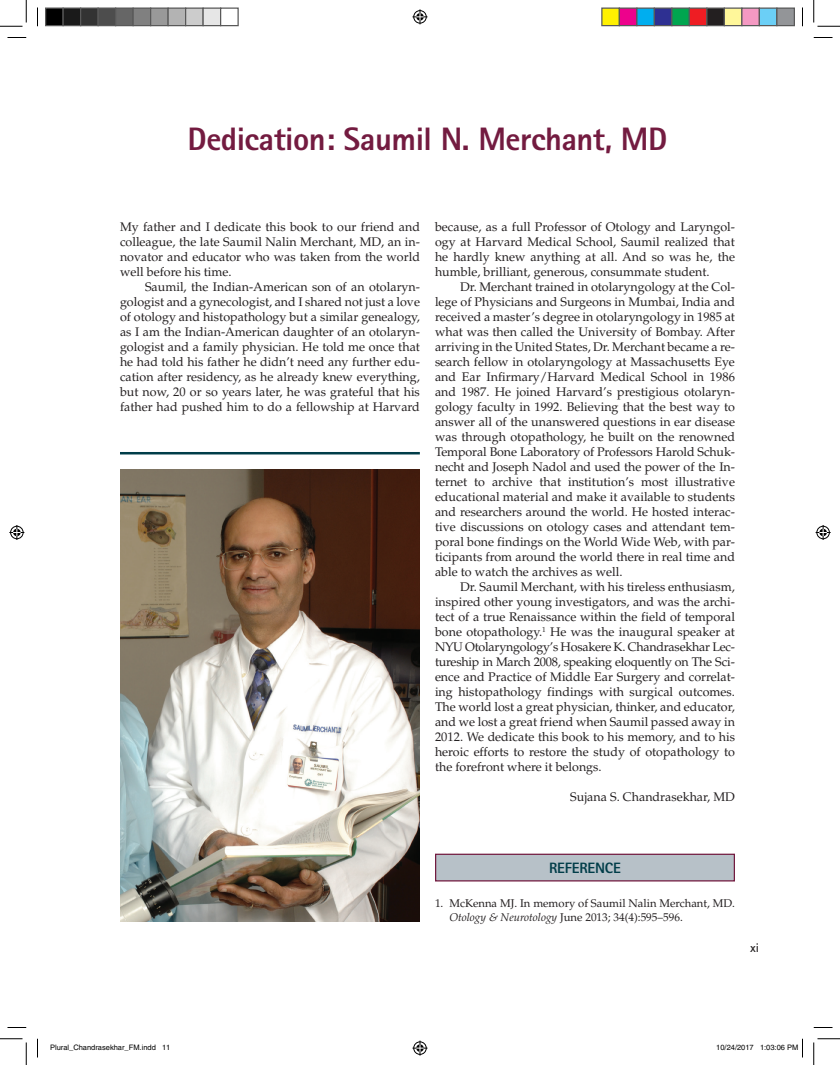
<style>
.page{position:relative;width:840px;height:1065px;background:#fff}
.page>*{position:absolute;margin:0;border:0;box-sizing:border-box;transform-origin:0 0}
.ctfm{font:800 32.5px "Rotis Sans Serif Std";letter-spacing:-.015em;color:#731b40}
.t1{font:800 15px "Rotis Sans Serif Std";letter-spacing:-.015em;color:#013d49}
.para2{font:12.5px/15px "Palatino";color:#231f20;text-align:justify}
.para1{font:12.5px/15px "Palatino";color:#231f20;text-align:justify}
.t2{font:700 12.5px "Rotis Sans Serif Std";color:#231f20}
.rt{font:11.25px/13.8px "Palatino";color:#231f20}
.t3{font:7.5px "Helvetica";color:#000}
.s1{font-style:italic}
</style>
<div class="page">
<div style="left:436px;top:854px;width:298px;height:27px;background:#b7c1c8"></div>
<div style="left:435px;top:854px;width:300px;height:28px;border:1px solid #731b40"></div>
<img style="left:120px;top:470px;width:300px;height:451px">
<hr style="left:120px;top:452px;width:300px;height:2px;background:#013d49">
<svg style="left:8px;top:37px;width:18px;height:1px"></svg>
<svg style="left:814px;top:37px;width:18px;height:1px"></svg>
<svg style="left:8px;top:1027px;width:18px;height:1px"></svg>
<svg style="left:814px;top:1027px;width:18px;height:1px"></svg>
<svg style="left:37px;top:8px;width:1px;height:18px"></svg>
<svg style="left:37px;top:1039px;width:1px;height:19px"></svg>
<svg style="left:802px;top:8px;width:1px;height:18px"></svg>
<svg style="left:0;top:0;width:27px;height:27px"></svg>
<svg style="left:0;top:1039px;width:27px;height:26px"></svg>
<svg style="left:814px;top:0;width:26px;height:27px"></svg>
<svg style="left:814px;top:1039px;width:26px;height:26px"></svg>
<svg style="left:412px;top:9px;width:16px;height:15px"></svg>
<svg style="left:412px;top:1041px;width:16px;height:15px"></svg>
<svg style="left:9px;top:525px;width:15px;height:15px"></svg>
<svg style="left:816px;top:525px;width:15px;height:15px"></svg>
<div style="left:46px;top:8px;width:17px;height:18px;background:#000"></div>
<div style="left:45px;top:8px;width:19px;height:18px;border:1px solid #595959"></div>
<div style="left:63px;top:8px;width:18px;height:18px;background:#1a1a1a"></div>
<div style="left:62px;top:8px;width:19px;height:18px;border:1px solid #595959"></div>
<div style="left:81px;top:8px;width:17px;height:18px;background:#333"></div>
<div style="left:80px;top:8px;width:19px;height:18px;border:1px solid #595959"></div>
<div style="left:98px;top:8px;width:18px;height:18px;background:#4d4d4d"></div>
<div style="left:98px;top:8px;width:18px;height:18px;border:1px solid #595959"></div>
<div style="left:116px;top:8px;width:17px;height:18px;background:#666"></div>
<div style="left:115px;top:8px;width:19px;height:18px;border:1px solid #595959"></div>
<div style="left:133px;top:8px;width:18px;height:18px;background:#808080"></div>
<div style="left:132px;top:8px;width:19px;height:18px;border:1px solid #595959"></div>
<div style="left:151px;top:8px;width:17px;height:18px;background:#999"></div>
<div style="left:150px;top:8px;width:19px;height:18px;border:1px solid #595959"></div>
<div style="left:168px;top:8px;width:18px;height:18px;background:#b3b3b3"></div>
<div style="left:168px;top:8px;width:18px;height:18px;border:1px solid #595959"></div>
<div style="left:186px;top:8px;width:17px;height:18px;background:#ccc"></div>
<div style="left:185px;top:8px;width:19px;height:18px;border:1px solid #595959"></div>
<div style="left:203px;top:8px;width:18px;height:18px;background:#e6e6e6"></div>
<div style="left:202px;top:8px;width:19px;height:18px;border:1px solid #595959"></div>
<div style="left:220px;top:8px;width:19px;height:18px;border:1px solid #595959"></div>
<div style="left:602px;top:8px;width:17px;height:18px;background:#fff101"></div>
<div style="left:601px;top:8px;width:19px;height:18px;border:1px solid #595959"></div>
<div style="left:619px;top:8px;width:18px;height:18px;background:#ed028c"></div>
<div style="left:619px;top:8px;width:19px;height:18px;border:1px solid #595959"></div>
<div style="left:637px;top:8px;width:17px;height:18px;background:#00aeef"></div>
<div style="left:636px;top:8px;width:19px;height:18px;border:1px solid #595959"></div>
<div style="left:654px;top:8px;width:18px;height:18px;background:#2e3092"></div>
<div style="left:654px;top:8px;width:18px;height:18px;border:1px solid #595959"></div>
<div style="left:672px;top:8px;width:17px;height:18px;background:#00a54f"></div>
<div style="left:671px;top:8px;width:19px;height:18px;border:1px solid #595959"></div>
<div style="left:689px;top:8px;width:18px;height:18px;background:#ee1d23"></div>
<div style="left:689px;top:8px;width:19px;height:18px;border:1px solid #595959"></div>
<div style="left:707px;top:8px;width:17px;height:18px;background:#231f20"></div>
<div style="left:706px;top:8px;width:19px;height:18px;border:1px solid #595959"></div>
<div style="left:724px;top:8px;width:18px;height:18px;background:#fff79a"></div>
<div style="left:724px;top:8px;width:18px;height:18px;border:1px solid #595959"></div>
<div style="left:742px;top:8px;width:17px;height:18px;background:#f499c2"></div>
<div style="left:741px;top:8px;width:19px;height:18px;border:1px solid #595959"></div>
<div style="left:759px;top:8px;width:18px;height:18px;background:#6bcff6"></div>
<div style="left:759px;top:8px;width:19px;height:18px;border:1px solid #595959"></div>
<div style="left:777px;top:8px;width:17px;height:18px;background:#939598"></div>
<div style="left:776px;top:8px;width:19px;height:18px;border:1px solid #595959"></div>
<svg style="left:802px;top:1039px;width:1px;height:19px"></svg>
<p class="ctfm" style="left:188px;top:118px;width:481px">Dedication: Saumil N. Merchant, MD</p>
<p class="para1" style="left:120px;top:220px;width:302px">My father and I dedicate this book to our friend and colleague, the late Saumil Nalin Merchant, MD, an in&shy;novator and educator who was taken from the world well before his time.</p>
<p class="para2" style="left:120px;top:280px;width:302px;text-indent:25px">Saumil, the Indian-American son of an otolaryn&shy;gologist and a gynecologist, and I shared not just a love of otology and histopathology but a similar genealogy, as I am the Indian-American daughter of an otolaryn&shy;gologist and a family physician. He told me once that he had told his father he didn’t need any further edu&shy;cation after residency, as he already knew everything, but now, 20 or so years later, he was grateful that his father had pushed him to do a fellowship at Harvard</p>
<p class="para2" style="left:435px;top:220px;width:302px">because, as a full Professor of Otology and Laryngol&shy;ogy at Harvard Medical School, Saumil realized that he hardly knew anything at all. And so was he, the humble, brilliant, generous, consummate student.</p>
<p class="para2" style="left:435px;top:280px;width:302px;text-indent:25px">Dr. Merchant trained in otolaryngology at the Col&shy;lege of Physicians and Surgeons in Mumbai, India and received a master’s degree in otolaryngology in 1985 at what was then called the University of Bombay. After arriving in the United States, Dr. Merchant became a re&shy;search fellow in otolaryngology at Massachusetts Eye and Ear Infirmary/Harvard Medical School in 1986 and 1987. He joined Harvard’s prestigious otolaryn&shy;gology faculty in 1992. Believing that the best way to answer all of the unanswered questions in ear disease was through otopathology, he built on the renowned Temporal Bone Laboratory of Professors Harold Schuk&shy;necht and Joseph Nadol and used the power of the In&shy;ternet to archive that institution’s most illustrative educational material and make it available to students and researchers around the world. He hosted interac&shy;tive discussions on otology cases and attendant tem&shy;poral bone findings on the World Wide Web, with par&shy;ticipants from around the world there in real time and able to watch the archives as well.</p>
<p class="para2" style="left:435px;top:580px;width:302px;text-indent:25px">Dr. Saumil Merchant, with his tireless enthusiasm, inspired other young investigators, and was the archi&shy;tect of a true Renaissance within the field of temporal bone otopathology.<sup>1</sup> He was the inaugural speaker at NYU Otolaryngology’s Hosakere K. Chandrasekhar Lec&shy;tureship in March 2008, speaking eloquently on The Sci&shy;ence and Practice of Middle Ear Surgery and correlat&shy;ing histopathology findings with surgical outcomes.<br>The world lost a great physician, thinker, and educator, and we lost a great friend when Saumil passed away in 2012. We dedicate this book to his memory, and to his heroic efforts to restore the study of otopathology to the forefront where it belongs.</p>
<p class="para2" style="left:570px;top:790px;width:166px">Sujana S. Chandrasekhar, MD</p>
<p class="t1" style="left:549px;top:858px;width:73px">REFERENCE</p>
<p class="rt" style="left:449px;top:897px;width:287px;text-indent:-14px">1. McKenna MJ. In memory of Saumil Nalin Merchant, MD.<br><span class="s1">Otology &amp; Neurotology</span> June 2013; 34(4):595–596.</p>
<p class="t2" style="left:750px;top:940px;width:11px">xi</p>
<p class="t3" style="left:50px;top:1043px;width:122px">Plural_Chandrasekhar_FM.indd 11</p>
<p class="t3" style="left:716px;top:1043px;width:84px">10/24/2017 1:03:06 PM</p>
</div>
